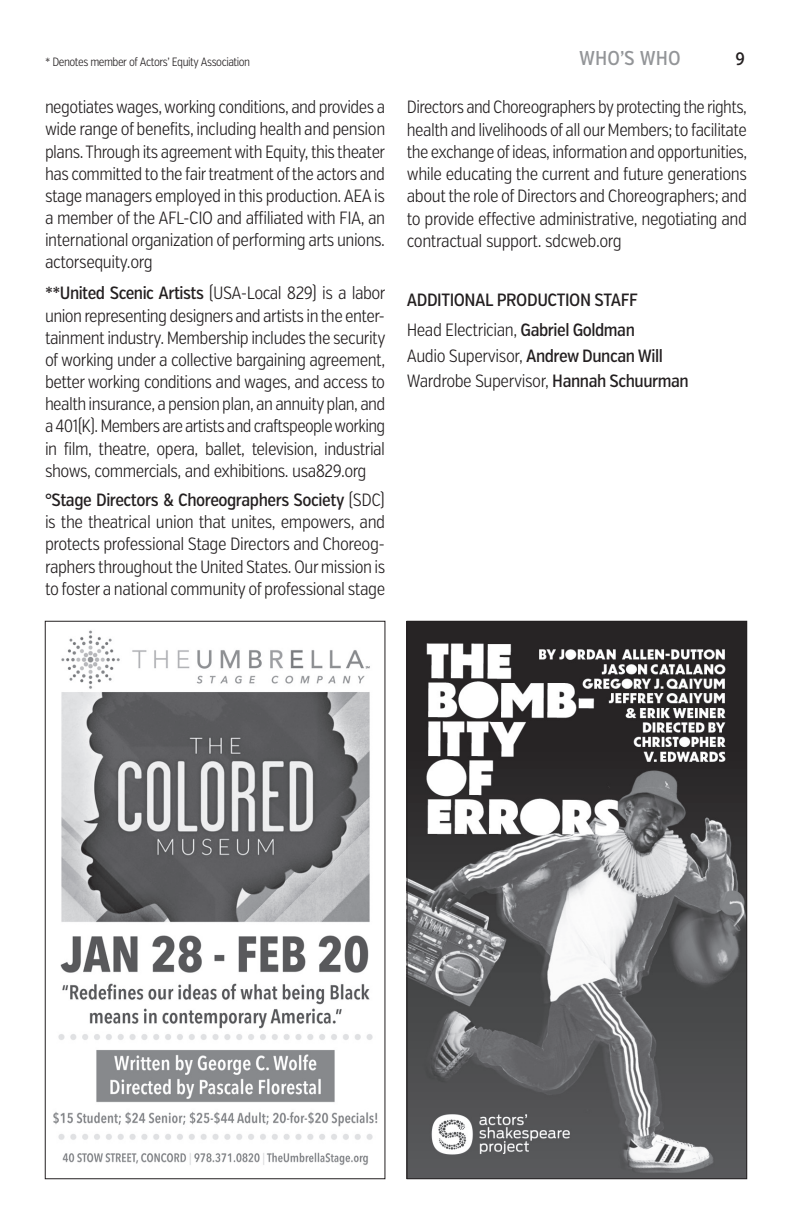
<style>
.page{position:relative;width:792px;height:1224px;background:#fff}
.page>*{position:absolute;margin:0;border:0;box-sizing:border-box;transform-origin:0 0}
.t1{font:500 20px "Verb Ex Cond";color:#939598}
.t2{font:500 18px "Verb Ex Cond";color:#231f20}
.t3{font:300 17.8px/22.2px "Verb Ex Cond";letter-spacing:-.025em;color:#231f20;text-align:justify}
.t4{font:500 17.8px/29.6px "Verb Ex Cond";letter-spacing:-.025em;color:#231f20}
.t5{font:300 12px "Verb Ex Cond";letter-spacing:-.04em;color:#231f20}
.s1{font-weight:500}
.s2{font-weight:300}
</style>
<div class="page">
<img style="left:53px;top:630px;width:325px;height:535px">
<img style="left:409px;top:623px;width:336px;height:554px">
<p class="t5" style="left:45px;top:54px;width:207px">* Denotes member of Actors’ Equity Association</p>
<p class="t1" style="left:579px;top:46px;width:103px">WHO’S WHO</p>
<p class="t2" style="left:735px;top:48px;width:11px">9</p>
<p class="t3" style="left:45px;top:96px;width:342px">negotiates wages, working conditions, and provides a wide range of benefits, including health and pension plans. Through its agreement with Equity, this theater has committed to the fair treatment of the actors and stage managers employed in this production. AEA is a member of the AFL-CIO and affiliated with FIA, an international organization of performing arts unions. actorsequity.org</p>
<p class="t3" style="left:45px;top:283px;width:342px"><span class="s1">**United Scenic Artists</span> (USA-Local 829) is a labor union representing designers and artists in the enter&shy;tainment industry. Membership includes the security of working under a collective bargaining agreement, better working conditions and wages, and access to health insurance, a pension plan, an annuity plan, and a 401(K). Members are artists and craftspeople working in film, theatre, opera, ballet, television, industrial shows, commercials, and exhibitions. usa829.org</p>
<p class="t3" style="left:45px;top:489px;width:342px"><span class="s1">°Stage Directors &amp; Choreographers Society</span> (SDC) is the theatrical union that unites, empowers, and protects professional Stage Directors and Choreog&shy;raphers throughout the United States. Our mission is to foster a national community of professional stage</p>
<p class="t3" style="left:407px;top:96px;width:342px">Directors and Choreographers by protecting the rights, health and livelihoods of all our Members; to facilitate the exchange of ideas, information and opportunities, while educating the current and future generations about the role of Directors and Choreographers; and to provide effective administrative, negotiating and contractual support. sdcweb.org</p>
<p class="t4" style="left:407px;top:285px;width:233px">ADDITIONAL PRODUCTION STAFF<br><span class="s2">Head Electrician,</span> Gabriel Goldman</p>
<p class="t3" style="left:407px;top:343px;width:283px;line-height:26px">Audio Supervisor, <span class="s1">Andrew Duncan Will<br></span>Wardrobe Supervisor, <span class="s1">Hannah Schuurman</span></p>
</div>
